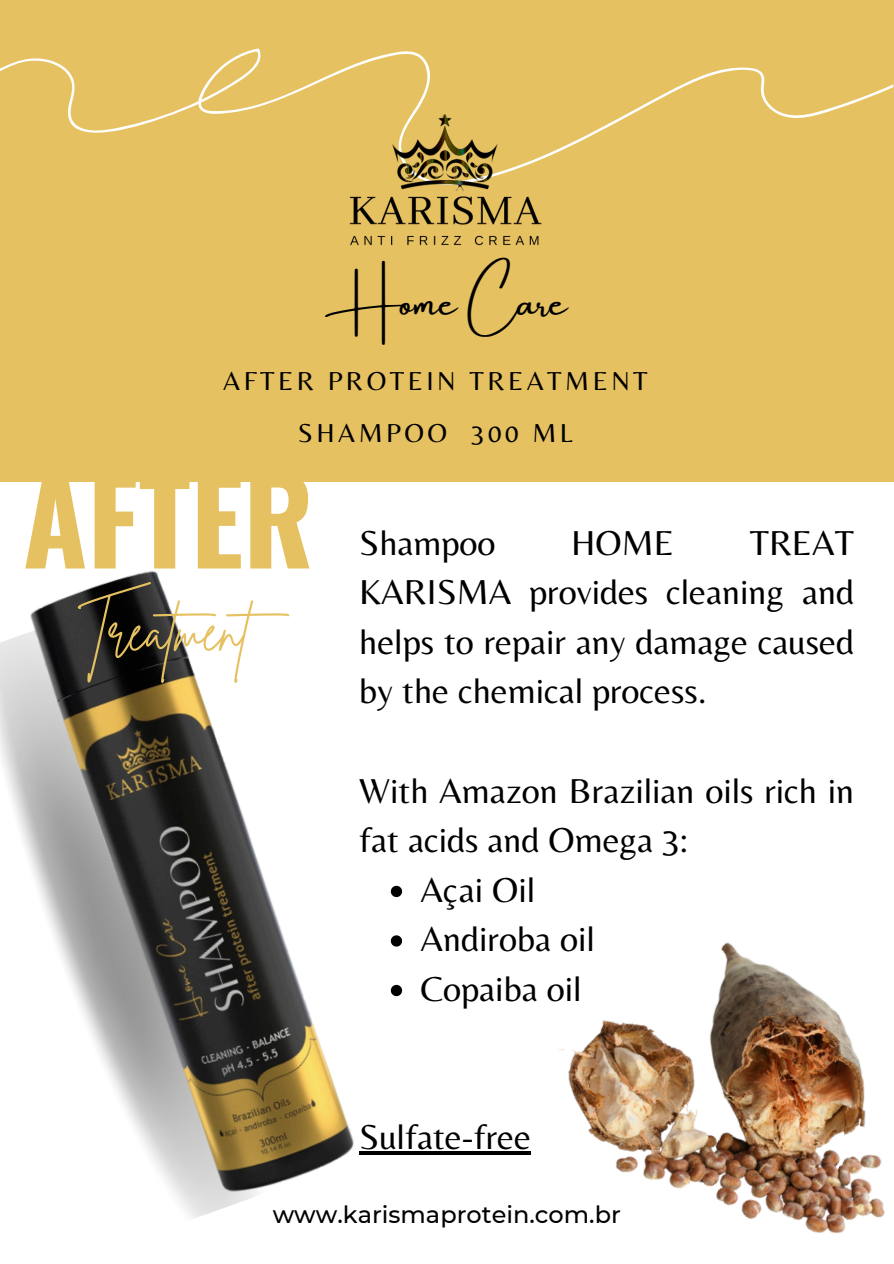
<style>
.page{position:relative;width:894px;height:1264px;background:#fff}
.page>*{position:absolute;margin:0;border:0;box-sizing:border-box;transform-origin:0 0}
.t1{font:700 117.3px "Oswald";color:#e6c161}
.t2{font:56.25px "Brittany Signature";color:#e6c161}
.t3{font:38.7px "Amsterdam One";color:#000}
.t4{font:36px/49.5px "Belleza";color:#000;text-align:justify}
.t5{font:27px/51.8px "Belleza";letter-spacing:.13em;color:#000;text-align:center}
.t6{font:500 24px "Montserrat";color:#000}
</style>
<div class="page">
<div style="left:0;top:0;width:893px;height:482px;background:#e6c161"></div>
<svg style="left:0;top:48px;width:893px;height:103px"></svg>
<img style="left:500px;top:942px;width:385px;height:292px">
<img style="left:333px;top:66px;width:227px;height:180px">
<img style="left:0;top:571px;width:394px;height:647px">
<svg style="left:391px;top:885px;width:11px;height:12px"></svg>
<svg style="left:391px;top:935px;width:11px;height:11px"></svg>
<svg style="left:391px;top:984px;width:11px;height:12px"></svg>
<hr style="left:359px;top:1151px;width:172px;height:3px;background:#000">
<h3 class="t3" style="left:326px;top:281px;width:243px">Home Care</h3>
<p class="t5" style="left:223px;top:354px;width:426px">AFTER PROTEIN TREATMENT<br>SHAMPOO 300 ML</p>
<h3 class="t1" style="left:23px;top:428px;width:292px">AFTER</h3>
<h3 class="t2" style="left:78px;top:594px;width:228px">Treatment</h3>
<p class="t4" style="left:359px;top:517px;width:138px">Shampoo</p>
<p class="t4" style="left:571px;top:517px;width:104px">HOME</p>
<p class="t4" style="left:359px;top:517px;width:496px;text-indent:390px">TREAT KARISMA provides cleaning and helps to repair any damage caused by the chemical process.</p>
<p class="t4" style="left:359px;top:765px;width:496px">With Amazon Brazilian oils rich in fat acids and Omega 3:</p>
<p class="t4" style="left:420px;top:864px;width:116px">Açai Oil</p>
<p class="t4" style="left:420px;top:913px;width:176px">Andiroba oil</p>
<p class="t4" style="left:420px;top:963px;width:162px">Copaiba oil</p>
<p class="t4" style="left:359px;top:1111px;width:173px">Sulfate-free</p>
<h2 class="t6" style="left:272px;top:1199px;width:350px">www.karismaprotein.com.br</h2>
</div>
